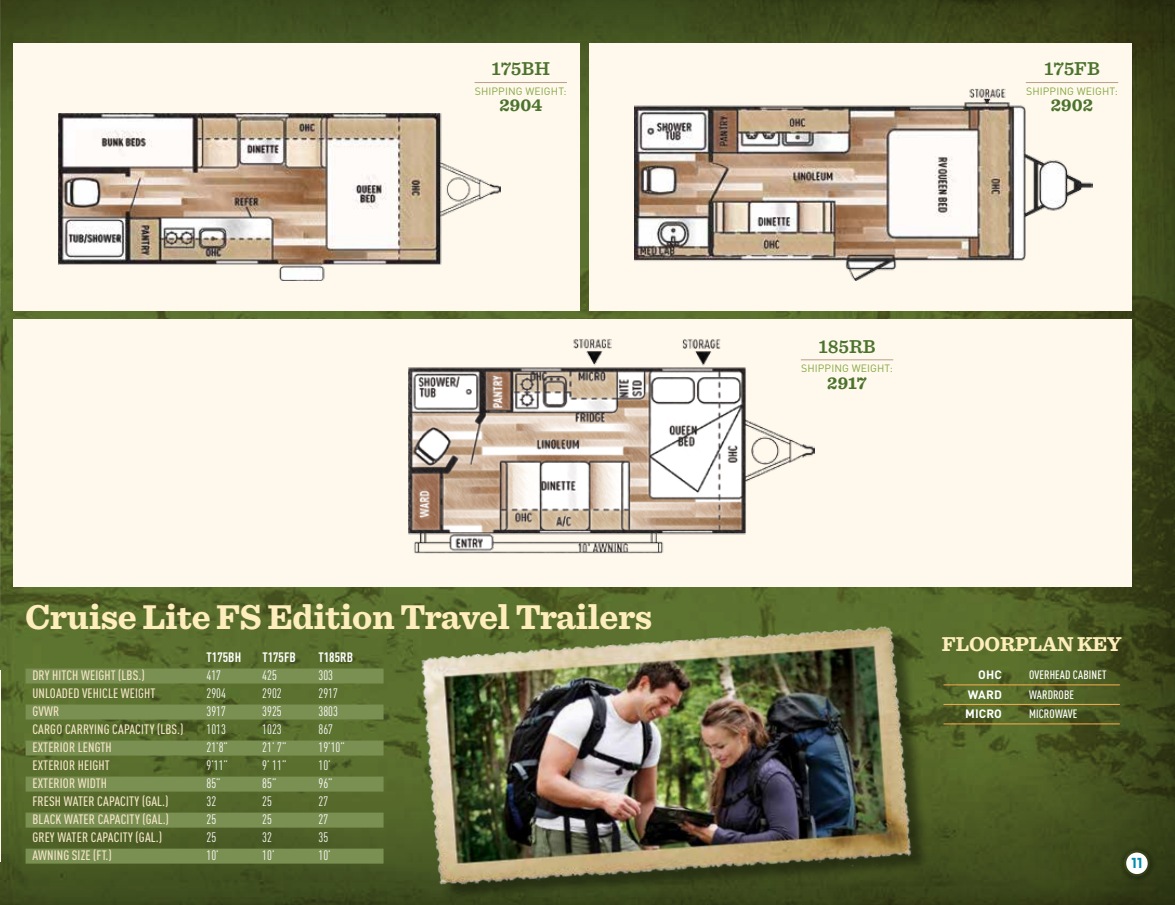
<style>
.page{position:relative;width:1175px;height:905px;background:#fff}
.page>*{position:absolute;margin:0;border:0;box-sizing:border-box;transform-origin:0 0}
.t1{font:700 36px "Sentinel";letter-spacing:-.01em;color:#ffeebd}
.t2{font:700 21px "Sentinel";letter-spacing:-.01em;color:#ffeebd}
.t3{font:600 19.5px "Sentinel";color:#4c732d}
.t4{font:700 18px "Sentinel";color:#4c732d}
.t5{font:700 13.65px "Antenna";color:#008bac}
.t6{font:500 condensed 13.5px/18px "DINOT";letter-spacing:.01em;color:#f0e3c5}
.t7{font:condensed 13.5px/18px "DINOT";color:#fff}
.t8{font:700 condensed 13.5px "DINOT";letter-spacing:.005em;color:#fff}
.t9{font:500 condensed 12px "DINOT";letter-spacing:.01em;color:#fff}
.t10{font:700 12px "DINOT";letter-spacing:.01em;color:#fff}
.t11{font:10.5px "DINOT";letter-spacing:.01em;color:#85a742}
</style>
<div class="page">
<div style="left:0;top:0;width:1174px;height:904px;background:#000;opacity:.75"></div>
<img style="left:0;top:0;width:1px;height:627px">
<div style="left:14px;top:43px;width:566px;height:267px;background:#fff9ed"></div>
<div style="left:589px;top:43px;width:542px;height:267px;background:#fff9ed"></div>
<div style="left:14px;top:319px;width:1117px;height:267px;background:#fff9ed"></div>
<img style="left:408px;top:339px;width:406px;height:215px">
<img style="left:59px;top:114px;width:441px;height:166px">
<img style="left:634px;top:88px;width:458px;height:192px">
<img style="left:402px;top:605px;width:530px;height:292px">
<hr style="left:474px;top:82px;width:93px;height:1px;background:#ba9e88">
<hr style="left:1025px;top:82px;width:93px;height:1px;background:#ba9e88">
<hr style="left:801px;top:359px;width:92px;height:1px;background:#ba9e88">
<svg style="left:1119px;top:845px;width:35px;height:36px"></svg>
<div style="left:1126px;top:852px;width:21px;height:22px;background:#fff;border-radius:50%"></div>
<hr style="left:0;top:627px;width:1px;height:43px;background:#5c712f">
<hr style="left:0;top:670px;width:1px;height:191px;background:#fff9ed">
<div style="left:26px;top:668px;width:357px;height:15px;background:#7a8f52"></div>
<div style="left:26px;top:704px;width:357px;height:15px;background:#7a8f52"></div>
<div style="left:26px;top:740px;width:357px;height:15px;background:#7a8f52"></div>
<div style="left:26px;top:776px;width:357px;height:15px;background:#7a8f52"></div>
<div style="left:26px;top:812px;width:357px;height:15px;background:#7a8f52"></div>
<div style="left:26px;top:848px;width:357px;height:15px;background:#7a8f52"></div>
<hr style="left:943px;top:684px;width:176px;height:1px;background:#faae4e">
<hr style="left:943px;top:704px;width:176px;height:1px;background:#faae4e">
<hr style="left:943px;top:723px;width:176px;height:1px;background:#faae4e">
<h3 class="t3" style="left:491px;top:54px;width:60px">175BH</h3>
<p class="t11" style="left:475px;top:84px;width:93px">SHIPPING WEIGHT:</p>
<h3 class="t4" style="left:499px;top:91px;width:44px">2904</h3>
<h1 class="t1" style="left:25px;top:588px;width:628px">Cruise Lite FS Edition Travel Trailers</h1>
<p class="t6" style="left:32px;top:666px;width:153px">DRY HITCH WEIGHT (LBS.)<br>UNLOADED VEHICLE WEIGHT<br>GVWR<br>CARGO CARRYING CAPACITY (LBS.)<br>EXTERIOR LENGTH<br>EXTERIOR HEIGHT<br>EXTERIOR WIDTH<br>FRESH WATER CAPACITY (GAL.)<br>BLACK WATER CAPACITY (GAL.)<br>GREY WATER CAPACITY (GAL.)<br>AWNING SIZE (FT.)</p>
<p class="t8" style="left:318px;top:649px;width:36px">T185RB</p>
<p class="t7" style="left:318px;top:666px;width:28px">303<br>2917<br>3803<br>867<br>19’10”<br>10’<br>96”<br>27<br>27<br>35<br>10’</p>
<p class="t8" style="left:206px;top:649px;width:36px">T175BH</p>
<p class="t7" style="left:206px;top:666px;width:23px">417<br>2904<br>3917<br>1013<br>21’8”<br>9’11”<br>85”<br>32<br>25<br>25<br>10’</p>
<p class="t8" style="left:262px;top:649px;width:35px">T175FB</p>
<p class="t7" style="left:262px;top:666px;width:26px">425<br>2902<br>3925<br>1023<br>21’ 7”<br>9’ 11”<br>85”<br>25<br>25<br>32<br>10’</p>
<h3 class="t3" style="left:818px;top:331px;width:59px">185RB</h3>
<p class="t11" style="left:801px;top:362px;width:93px">SHIPPING WEIGHT:</p>
<h3 class="t4" style="left:827px;top:368px;width:41px">2917</h3>
<h3 class="t3" style="left:1044px;top:54px;width:57px">175FB</h3>
<p class="t11" style="left:1026px;top:84px;width:93px">SHIPPING WEIGHT:</p>
<h3 class="t4" style="left:1050px;top:91px;width:44px">2902</h3>
<h2 class="t2" style="left:942px;top:627px;width:181px">FLOORPLAN KEY</h2>
<p class="t10" style="left:978px;top:667px;width:25px">OHC</p>
<p class="t9" style="left:1029px;top:667px;width:79px">OVERHEAD CABINET</p>
<p class="t10" style="left:967px;top:686px;width:36px">WARD</p>
<p class="t9" style="left:1029px;top:687px;width:47px">WARDROBE</p>
<p class="t10" style="left:965px;top:706px;width:38px">MICRO</p>
<p class="t9" style="left:1029px;top:706px;width:50px">MICROWAVE</p>
<p class="t5" style="left:1131px;top:854px;width:13px">11</p>
</div>
